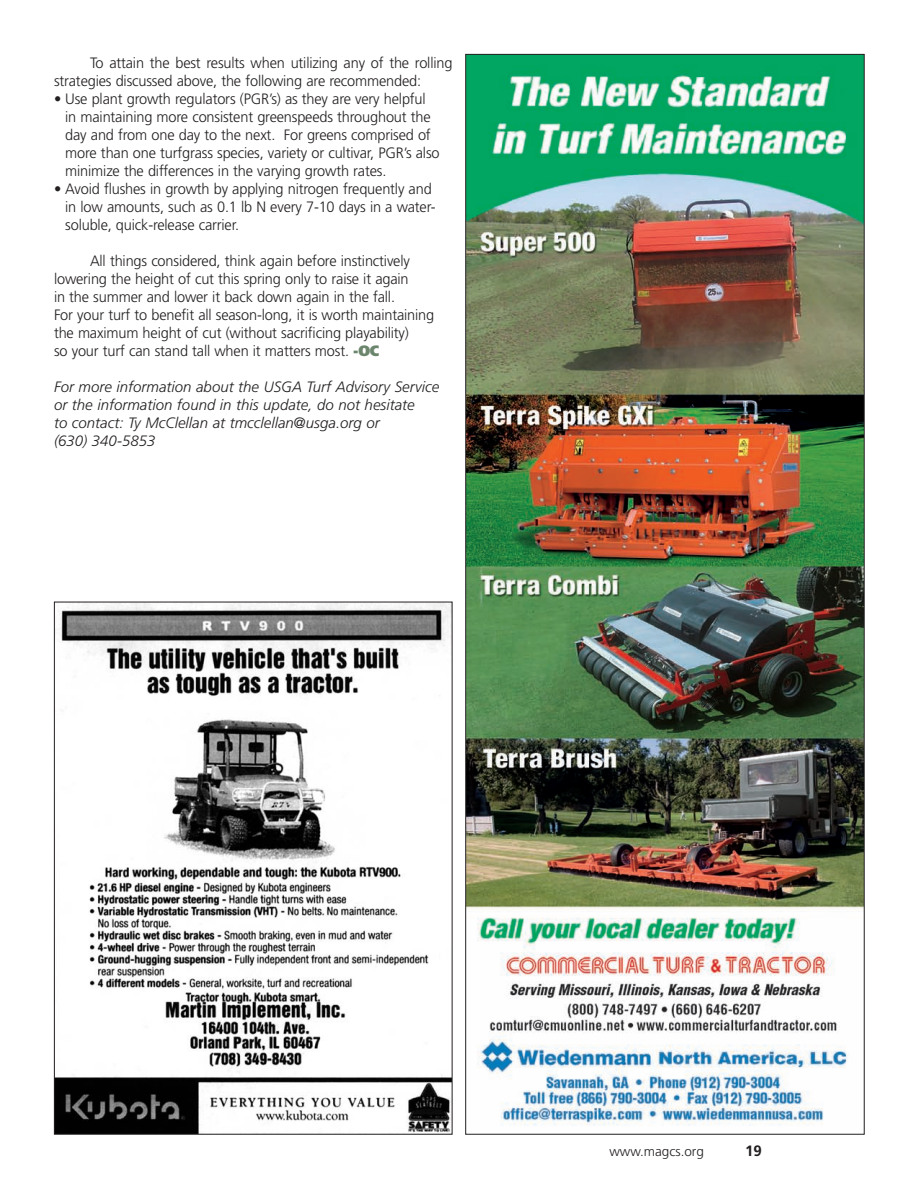
<style>
.page{position:relative;width:917px;height:1187px;background:#fff}
.page>*{position:absolute;margin:0;border:0;box-sizing:border-box;transform-origin:0 0}
.t1{font:300 15px/18px "Frutiger";letter-spacing:-.01em;color:#231f20}
.t2{font:italic 300 15px/18px "Frutiger";color:#231f20}
.t3{font:700 15px "Frutiger";color:#231f20}
.t4{font:300 13.5px "Frutiger";color:#231f20}
.s1{font-weight:900;color:#6c866e}
</style>
<div class="page">
<img style="left:53px;top:53px;width:812px;height:1082px">
<p class="t1" style="left:54px;top:54px;width:400px;text-indent:36px">To attain the best results when utilizing any of the rolling strategies discussed above, the following are recommended:</p>
<p class="t1" style="left:65px;top:90px;width:376px;text-indent:-11px">• Use plant growth regulators (PGR’s) as they are very helpful in maintaining more consistent greenspeeds throughout the day and from one day to the next. For greens comprised of more than one turfgrass species, variety or cultivar, PGR’s also minimize the differences in the varying growth rates.</p>
<p class="t1" style="left:65px;top:180px;width:371px;text-indent:-11px">• Avoid flushes in growth by applying nitrogen frequently and in low amounts, such as 0.1 lb N every 7-10 days in a water&shy;soluble, quick-release carrier.</p>
<p class="t1" style="left:54px;top:252px;width:382px;text-indent:36px">All things considered, think again before instinctively lowering the height of cut this spring only to raise it again<br>in the summer and lower it back down again in the fall.<br>For your turf to benefit all season-long, it is worth maintaining the maximum height of cut (without sacrificing playability)<br>so your turf can stand tall when it matters most. <span class="s1">-OC</span></p>
<p class="t2" style="left:54px;top:378px;width:386px">For more information about the USGA Turf Advisory Service or the information found in this update, do not hesitate<br>to contact: Ty McClellan at tmcclellan@usga.org or<br>(630) 340-5853</p>
<p class="t4" style="left:609px;top:1146px;width:96px">www.magcs.org</p>
<p class="t3" style="left:745px;top:1144px;width:18px">19</p>
</div>
